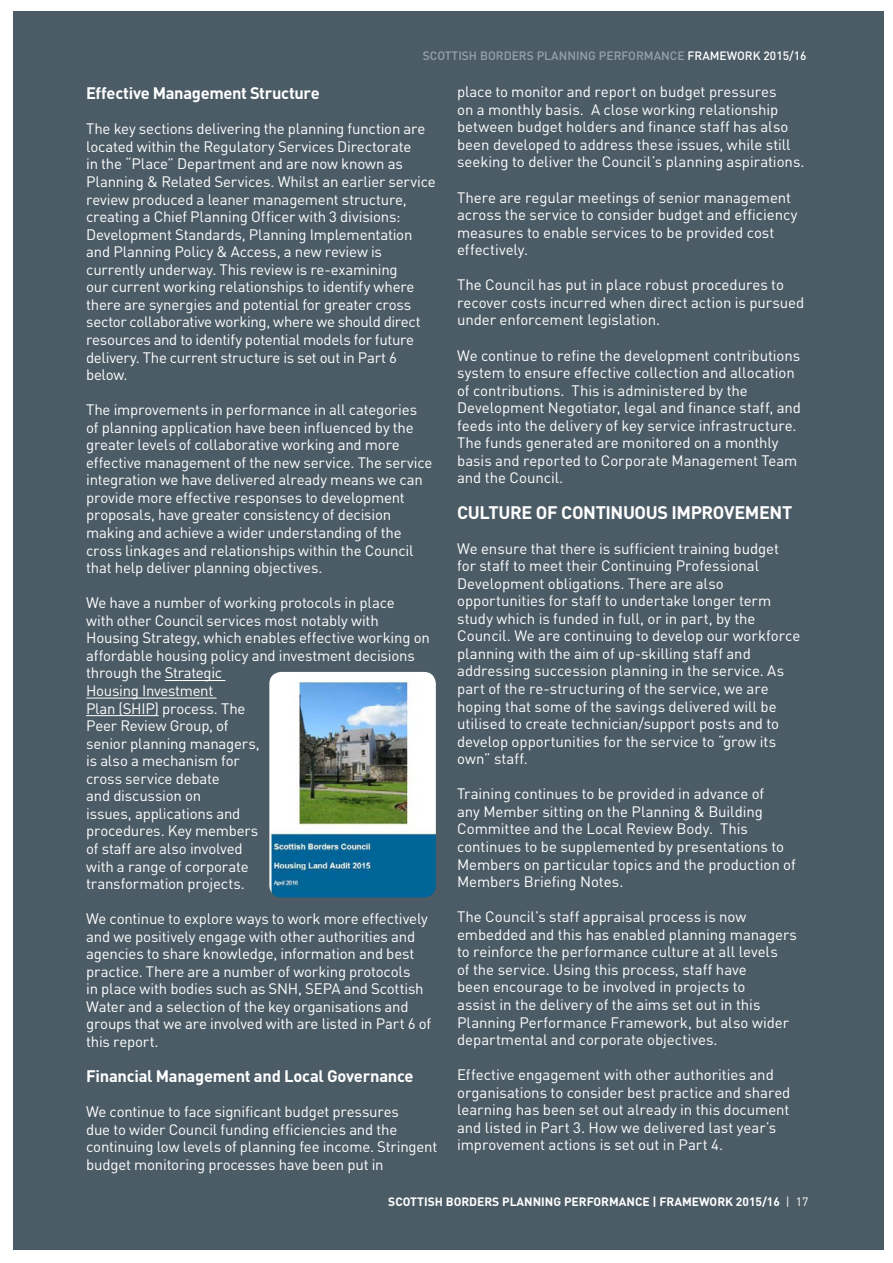
<style>
.page{position:relative;width:893px;height:1263px;background:#fff}
.page>*{position:absolute;margin:0;border:0;box-sizing:border-box;transform-origin:0 0}
.t1{font:700 18px "DIN";letter-spacing:-.02em;color:#fff}
.t2{font:700 16.5px "DIN";letter-spacing:-.015em;color:#fff}
.t3{font:15px/17.5px "DIN";letter-spacing:-.01em;color:#fff}
.t4{font:700 12px "DIN";color:#fff}
.t5{font:500 12px "DIN";color:#95a2ac}
.s1{color:#fff}
.s2{font-weight:400}
</style>
<div class="page">
<div style="left:13px;top:11px;width:870px;height:1239px;background:#4c5c66"></div>
<hr style="left:165px;top:680px;width:60px;height:1px;background:#fff">
<hr style="left:86px;top:698px;width:131px;height:1px;background:#fff">
<hr style="left:86px;top:715px;width:73px;height:1px;background:#fff">
<img style="left:269px;top:672px;width:167px;height:225px">
<p class="t5" style="left:423px;top:48px;width:385px">SCOTTISH BORDERS PLANNING PERFORMANCE <span class="s1">FRAMEWORK 2015/16</span></p>
<p class="t2" style="left:86px;top:82px;width:235px">Effective Management Structure</p>
<p class="t3" style="left:86px;top:120px;width:351px">The key sections delivering the planning function are located within the Regulatory Services Directorate<br>in the “Place” Department and are now known as Planning &amp; Related Services. Whilst an earlier service review produced a leaner management structure, creating a Chief Planning Officer with 3 divisions:<br>Development Standards, Planning Implementation and Planning Policy &amp; Access, a new review is currently underway. This review is re-examining<br>our current working relationships to identify where there are synergies and potential for greater cross sector collaborative working, where we should direct resources and to identify potential models for future delivery. The current structure is set out in Part 6 below.</p>
<p class="t3" style="left:86px;top:401px;width:348px">The improvements in performance in all categories of planning application have been influenced by the greater levels of collaborative working and more effective management of the new service. The service integration we have delivered already means we can provide more effective responses to development proposals, have greater consistency of decision making and achieve a wider understanding of the cross linkages and relationships within the Council that help deliver planning objectives.</p>
<p class="t3" style="left:86px;top:594px;width:345px">We have a number of working protocols in place<br>with other Council services most notably with Housing Strategy, which enables effective working on affordable housing policy and investment decisions through the Strategic<br>Housing Investment</p>
<p class="t3" style="left:86px;top:699px;width:175px">Plan (SHIP) process. The<br>Peer Review Group, of senior planning managers, is also a mechanism for cross service debate<br>and discussion on<br>issues, applications and procedures. Key members of staff are also involved with a range of corporate transformation projects.</p>
<p class="t3" style="left:86px;top:910px;width:346px">We continue to explore ways to work more effectively and we positively engage with other authorities and agencies to share knowledge, information and best practice. There are a number of working protocols<br>in place with bodies such as SNH, SEPA and Scottish Water and a selection of the key organisations and groups that we are involved with are listed in Part 6 of this report.</p>
<p class="t2" style="left:86px;top:1065px;width:329px">Financial Management and Local Governance</p>
<p class="t3" style="left:86px;top:1103px;width:353px">We continue to face significant budget pressures<br>due to wider Council funding efficiencies and the continuing low levels of planning fee income. Stringent budget monitoring processes have been put in</p>
<p class="t3" style="left:457px;top:83px;width:349px">place to monitor and report on budget pressures<br>on a monthly basis. A close working relationship between budget holders and finance staff has also been developed to address these issues, while still seeking to deliver the Council’s planning aspirations.</p>
<p class="t3" style="left:457px;top:188px;width:342px">There are regular meetings of senior management across the service to consider budget and efficiency measures to enable services to be provided cost effectively.</p>
<p class="t3" style="left:457px;top:276px;width:349px">The Council has put in place robust procedures to recover costs incurred when direct action is pursued under enforcement legislation.</p>
<p class="t3" style="left:457px;top:346px;width:345px">We continue to refine the development contributions system to ensure effective collection and allocation of contributions. This is administered by the Development Negotiator, legal and finance staff, and feeds into the delivery of key service infrastructure.<br>The funds generated are monitored on a monthly basis and reported to Corporate Management Team and the Council.</p>
<p class="t1" style="left:457px;top:500px;width:337px">CULTURE OF CONTINUOUS IMPROVEMENT</p>
<p class="t3" style="left:457px;top:539px;width:345px">We ensure that there is sufficient training budget for staff to meet their Continuing Professional Development obligations. There are also opportunities for staff to undertake longer term study which is funded in full, or in part, by the Council. We are continuing to develop our workforce planning with the aim of up-skilling staff and addressing succession planning in the service. As part of the re-structuring of the service, we are hoping that some of the savings delivered will be utilised to create technician/support posts and to develop opportunities for the service to “grow its own” staff.</p>
<p class="t3" style="left:457px;top:785px;width:340px">Training continues to be provided in advance of<br>any Member sitting on the Planning &amp; Building Committee and the Local Review Body. This continues to be supplemented by presentations to Members on particular topics and the production of Members Briefing Notes.</p>
<p class="t3" style="left:457px;top:908px;width:341px">The Council’s staff appraisal process is now embedded and this has enabled planning managers to reinforce the performance culture at all levels<br>of the service. Using this process, staff have<br>been encourage to be involved in projects to<br>assist in the delivery of the aims set out in this Planning Performance Framework, but also wider departmental and corporate objectives.</p>
<p class="t3" style="left:457px;top:1066px;width:335px">Effective engagement with other authorities and organisations to consider best practice and shared learning has been set out already in this document and listed in Part 3. How we delivered last year’s improvement actions is set out in Part 4.</p>
<p class="t4" style="left:388px;top:1194px;width:421px">SCOTTISH BORDERS PLANNING PERFORMANCE | FRAMEWORK 2015/16 <span class="s2">| 17</span></p>
</div>
